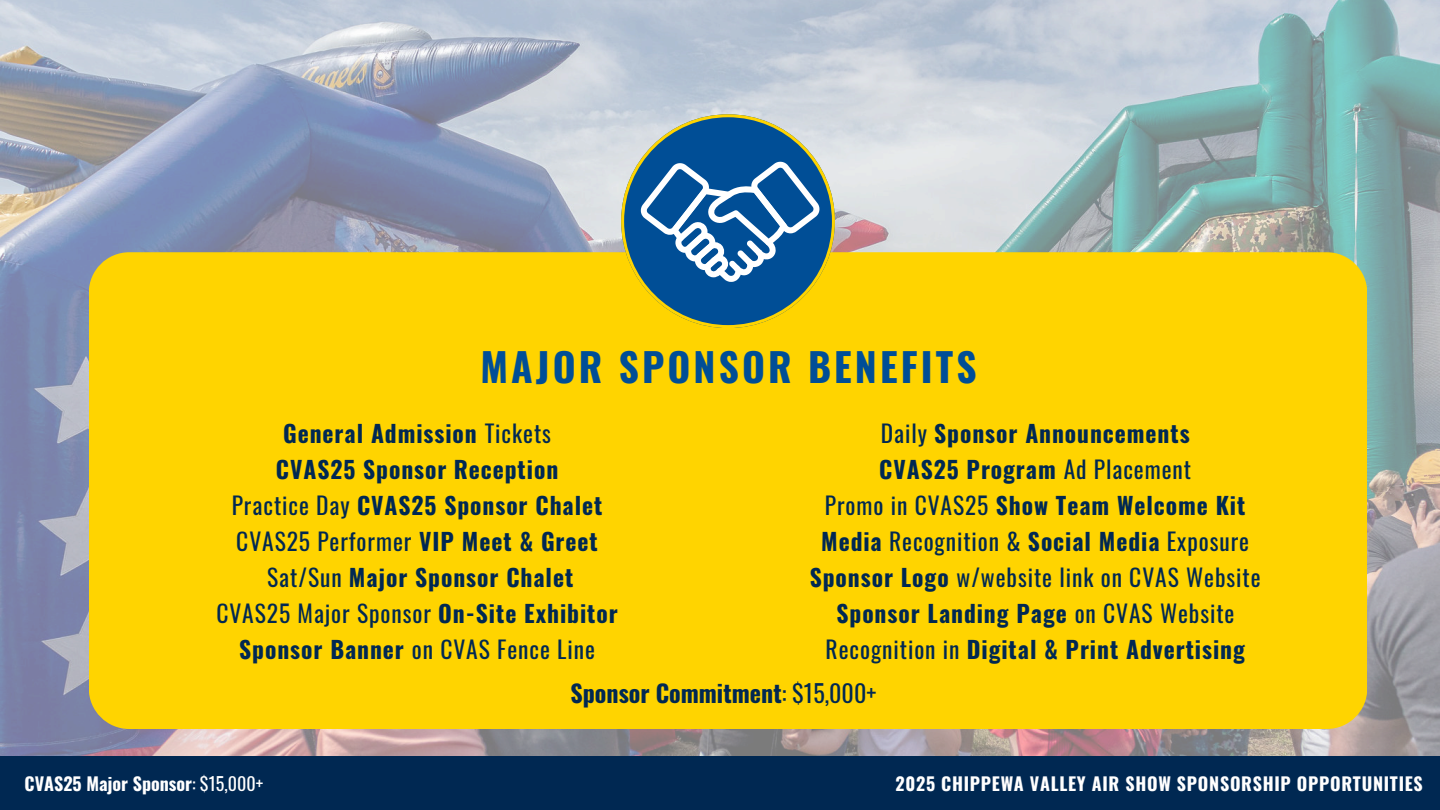
<style>
.page{position:relative;width:1440px;height:810px;background:#fff}
.page>*{position:absolute;margin:0;border:0;box-sizing:border-box;transform-origin:0 0}
.t1{font:700 39.2px "Oswald";letter-spacing:.08em;color:#004e96}
.t2{font:700 24px "Oswald";color:#002852}
.t3{font:700 23.5px/36px "Oswald";letter-spacing:.04em;color:#002852;text-align:center}
.t4{font:700 18px "Oswald";letter-spacing:.04em;color:#fff}
.t5{font:700 18px "Oswald";color:#fff}
.s1{font-weight:400}
</style>
<div class="page">
<img style="left:0;top:0;width:1440px;height:756px">
<div style="left:89px;top:252px;width:1277px;height:477px;background:#ffd400;border-radius:40px"></div>
<svg style="left:621px;top:114px;width:214px;height:214px"></svg>
<div style="left:0;top:756px;width:1440px;height:54px;background:#002852"></div>
<p class="t1" style="left:480px;top:337px;width:498px">MAJOR SPONSOR BENEFITS</p>
<h1 class="t3" style="left:810px;top:414px;width:452px"><span class="s1">Daily</span> Sponsor Announcements<br>CVAS25 Program <span class="s1">Ad Placement<br>Promo in CVAS25</span> Show Team Welcome Kit Media <span class="s1">Recognition &amp;</span> Social Media <span class="s1">Exposure </span>Sponsor Logo <span class="s1">w/website link on CVAS Website </span>Sponsor Landing Page <span class="s1">on CVAS Website Recognition in</span> Digital &amp; Print Advertising</h1>
<p class="t3" style="left:216px;top:414px;width:403px">General Admission <span class="s1">Tickets<br></span>CVAS25 Sponsor Reception<br><span class="s1">Practice Day</span> CVAS25 Sponsor Chalet<br><span class="s1">CVAS25 Performer</span> VIP Meet &amp; Greet<br><span class="s1">Sat/Sun</span> Major Sponsor Chalet<br><span class="s1">CVAS25 Major Sponsor</span> On-Site Exhibitor<br>Sponsor Banner <span class="s1">on CVAS Fence Line</span></p>
<h2 class="t2" style="left:570px;top:674px;width:307px">Sponsor Commitment<span class="s1">: $15,000+</span></h2>
<h2 class="t5" style="left:25px;top:769px;width:240px">CVAS25 Major Sponsor<span class="s1">: $15,000+</span></h2>
<h2 class="t4" style="left:895px;top:769px;width:529px">2025 CHIPPEWA VALLEY AIR SHOW SPONSORSHIP OPPORTUNITIES</h2>
</div>
